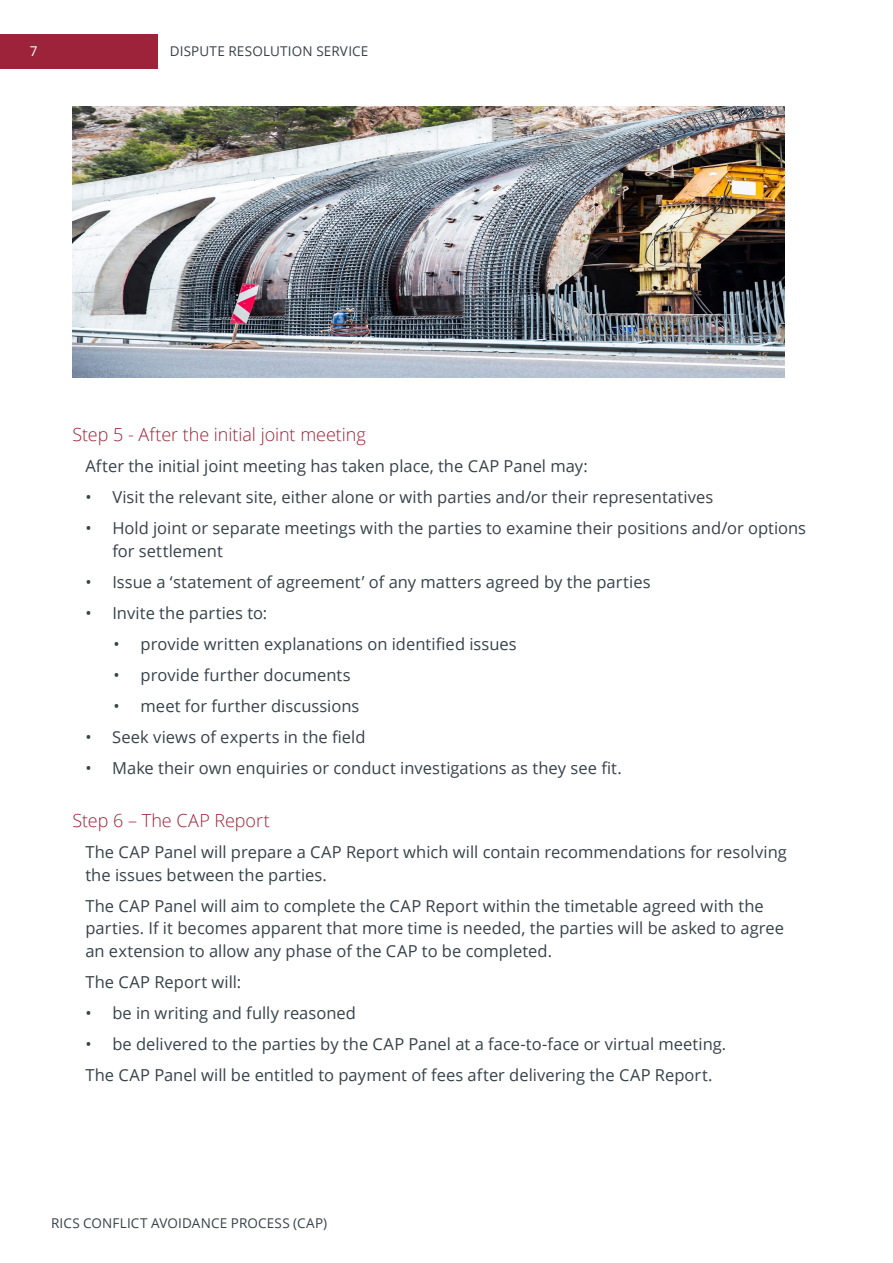
<style>
.page{position:relative;width:893px;height:1263px;background:#fff}
.page>*{position:absolute;margin:0;border:0;box-sizing:border-box;transform-origin:0 0}
.t1{font:300 18px "Open Sans";letter-spacing:-.005em;color:#9c2339}
.t2{font:16.5px/22.5px "Open Sans";color:#36424a}
.t3{font:13.5px "Open Sans";letter-spacing:.015em;color:#36424a}
.t4{font:13.5px "Open Sans";color:#fff}
</style>
<div class="page">
<img style="left:73px;top:106px;width:711px;height:271px">
<div style="left:0;top:34px;width:158px;height:34px;background:#9c2339"></div>
<p class="t4" style="left:30px;top:42px;width:9px">7</p>
<p class="t3" style="left:170px;top:42px;width:200px">DISPUTE RESOLUTION SERVICE</p>
<p class="t1" style="left:73px;top:422px;width:295px">Step 5 - After the initial joint meeting</p>
<p class="t2" style="left:85px;top:454px;width:504px">After the initial joint meeting has taken place, the CAP Panel may:</p>
<p class="t2" style="left:85px;top:485px;width:630px">• Visit the relevant site, either alone or with parties and/or their representatives</p>
<p class="t2" style="left:112px;top:516px;width:695px;text-indent:-27px">• Hold joint or separate meetings with the parties to examine their positions and/or options for settlement</p>
<p class="t2" style="left:85px;top:570px;width:567px">• Issue a ‘statement of agreement’ of any matters agreed by the parties</p>
<p class="t2" style="left:85px;top:601px;width:183px">• Invite the parties to:</p>
<p class="t2" style="left:114px;top:632px;width:405px">• provide written explanations on identified issues</p>
<p class="t2" style="left:114px;top:663px;width:239px">• provide further documents</p>
<p class="t2" style="left:114px;top:694px;width:247px">• meet for further discussions</p>
<p class="t2" style="left:85px;top:725px;width:282px">• Seek views of experts in the field</p>
<p class="t2" style="left:85px;top:756px;width:538px">• Make their own enquiries or conduct investigations as they see fit.</p>
<p class="t1" style="left:73px;top:808px;width:199px">Step 6 – The CAP Report</p>
<p class="t2" style="left:85px;top:840px;width:703px">The CAP Panel will prepare a CAP Report which will contain recommendations for resolving the issues between the parties.</p>
<p class="t2" style="left:85px;top:894px;width:700px">The CAP Panel will aim to complete the CAP Report within the timetable agreed with the parties. If it becomes apparent that more time is needed, the parties will be asked to agree an extension to allow any phase of the CAP to be completed.</p>
<p class="t2" style="left:85px;top:970px;width:157px">The CAP Report will:</p>
<p class="t2" style="left:85px;top:1001px;width:272px">• be in writing and fully reasoned</p>
<p class="t2" style="left:85px;top:1028px;width:642px;line-height:31px">• be delivered to the parties by the CAP Panel at a face-to-face or virtual meeting.<br>The CAP Panel will be entitled to payment of fees after delivering the CAP Report.</p>
<p class="t3" style="left:51px;top:1213px;width:278px">RICS CONFLICT AVOIDANCE PROCESS (CAP)</p>
</div>
